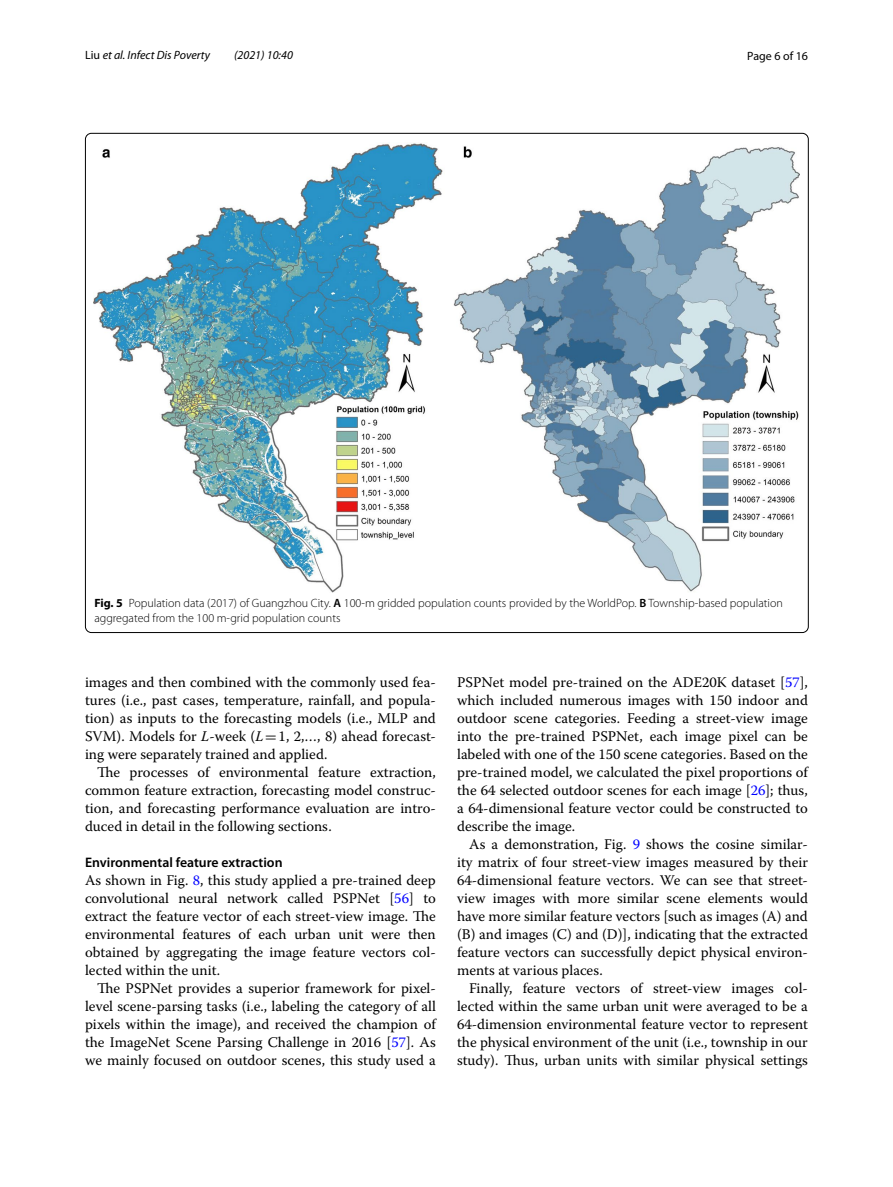
<style>
.page{position:relative;width:893px;height:1187px;background:#fff}
.page>*{position:absolute;margin:0;border:0;box-sizing:border-box;transform-origin:0 0}
.t1{font:14.7px/18px "Warnock Pro";color:#000;text-align:justify}
.t2{font:600 13.8px "Myriad Pro";color:#000}
.t3{font:300 12px/15px "Myriad Pro";color:#000}
.t4{font:italic 12px "Myriad Pro";color:#000}
.t5{font:12px "Myriad Pro";color:#000}
.s1{font-style:normal}
.s2{font-weight:700}
.s3{font-weight:600}
.s4{font-style:italic}
.s5{font-family:"MTSY"}
.s6{color:#00f}
</style>
<div class="page">
<img style="left:94px;top:143px;width:706px;height:449px">
<p class="t4" style="left:85px;top:48px;width:127px"><span class="s1">Liu</span> et al. Infect Dis Poverty</p>
<p class="t4" style="left:234px;top:48px;width:60px">(2021) 10:40</p>
<p class="t5" style="left:747px;top:48px;width:62px">Page 6 of 16</p>
<p class="t3" style="left:94px;top:596px;width:690px"><span class="s2">Fig. 5</span> Population data (2017) of Guangzhou City. <span class="s3">A</span> 100-m gridded population counts provided by the WorldPop. <span class="s3">B</span> Township-based population aggregated from the 100 m-grid population counts</p>
<p class="t1" style="left:85px;top:672px;width:352px">images and then combined with the commonly used fea&shy;tures (i.e., past cases, temperature, rainfall, and popula&shy;tion) as inputs to the forecasting models (i.e., MLP and SVM). Models for <span class="s4">L</span>-week (<span class="s4">L</span><span class="s5">=</span>1, 2,…, 8) ahead forecast&shy;ing were separately trained and applied.</p>
<p class="t1" style="left:85px;top:762px;width:352px;text-indent:12px">The processes of environmental feature extraction, common feature extraction, forecasting model construc&shy;tion, and forecasting performance evaluation are intro&shy;duced in detail in the following sections.</p>
<p class="t2" style="left:85px;top:853px;width:199px">Environmental feature extraction</p>
<p class="t1" style="left:85px;top:870px;width:352px">As shown in Fig. <span class="s6">8</span>, this study applied a pre-trained deep convolutional neural network called PSPNet [<span class="s6">56</span>] to extract the feature vector of each street-view image. The environmental features of each urban unit were then obtained by aggregating the image feature vectors col&shy;lected within the unit.</p>
<p class="t1" style="left:85px;top:978px;width:352px;text-indent:12px">The PSPNet provides a superior framework for pixel&shy;level scene-parsing tasks (i.e., labeling the category of all pixels within the image), and received the champion of the ImageNet Scene Parsing Challenge in 2016 [<span class="s6">57</span>]. As we mainly focused on outdoor scenes, this study used a</p>
<p class="t1" style="left:457px;top:672px;width:352px">PSPNet model pre-trained on the ADE20K dataset [<span class="s6">57</span>], which included numerous images with 150 indoor and outdoor scene categories. Feeding a street-view image into the pre-trained PSPNet, each image pixel can be labeled with one of the 150 scene categories. Based on the pre-trained model, we calculated the pixel proportions of the 64 selected outdoor scenes for each image [<span class="s6">26</span>]; thus, a 64-dimensional feature vector could be constructed to describe the image.</p>
<p class="t1" style="left:457px;top:834px;width:352px;text-indent:12px">As a demonstration, Fig. <span class="s6">9</span> shows the cosine similar&shy;ity matrix of four street-view images measured by their 64-dimensional feature vectors. We can see that street&shy;view images with more similar scene elements would have more similar feature vectors [such as images (A) and (B) and images (C) and (D)], indicating that the extracted feature vectors can successfully depict physical environ&shy;ments at various places.</p>
<p class="t1" style="left:457px;top:978px;width:352px;text-indent:12px">Finally, feature vectors of street-view images col&shy;lected within the same urban unit were averaged to be a 64-dimension environmental feature vector to represent the physical environment of the unit (i.e., township in our study). Thus, urban units with similar physical settings</p>
</div>
